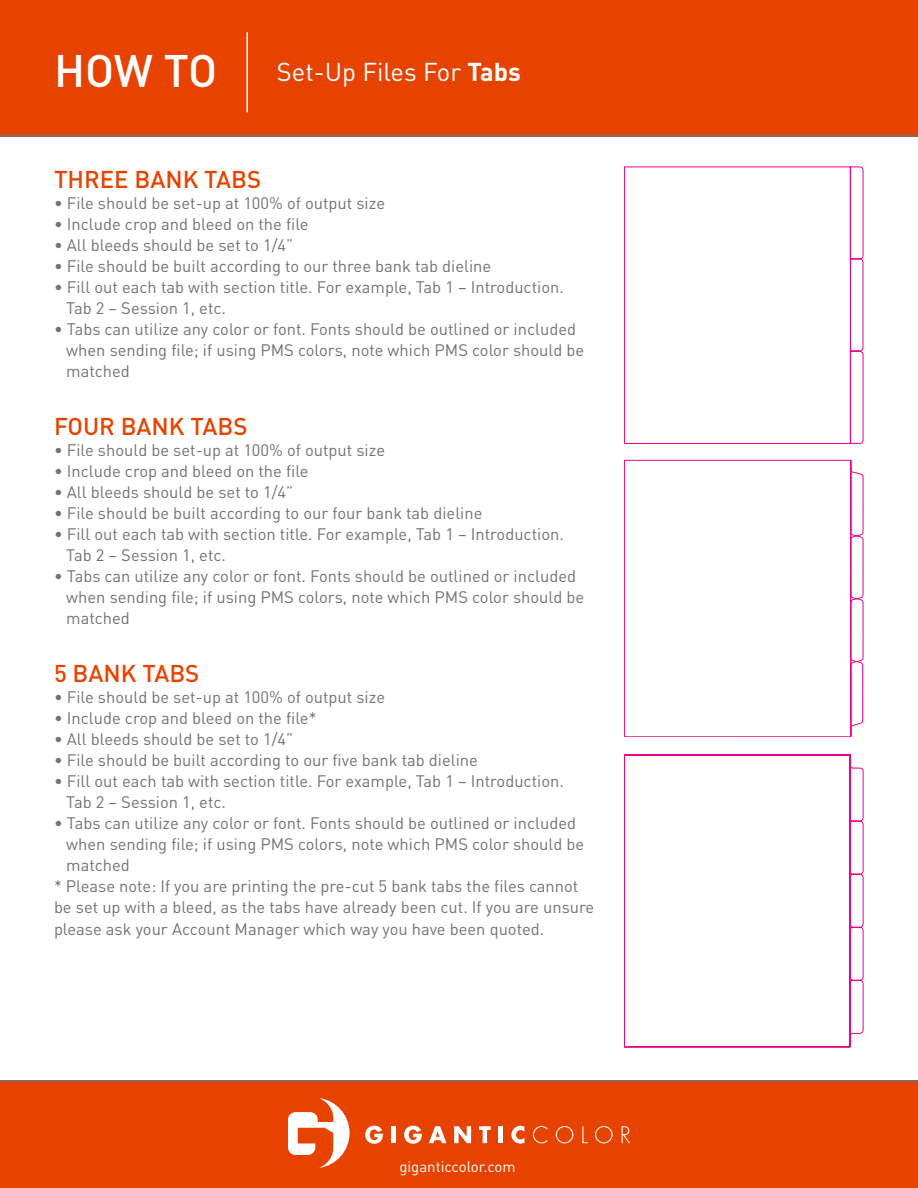
<style>
.page{position:relative;width:918px;height:1188px;background:#fff}
.page>*{position:absolute;margin:0;border:0;box-sizing:border-box;transform-origin:0 0}
.t1{font:500 45px "DIN";color:#fff}
.t2{font:25.5px "DIN";color:#fff}
.t3{font:500 24px "DIN";color:#e74300}
.t4{font:16.5px/21.6px "DIN";color:#717371}
.t5{font:15px "DIN";color:#fff}
.s1{font-weight:700}
</style>
<div class="page">
<div style="left:0;top:0;width:918px;height:136px;background:#e74300"></div>
<div style="left:0;top:1080px;width:918px;height:108px;background:#e74300"></div>
<hr style="left:0;top:135px;width:918px;height:2px;background:#717371">
<hr style="left:0;top:1080px;width:918px;height:2px;background:#717371">
<svg style="left:365px;top:1126px;width:18px;height:18px"></svg>
<div style="left:391px;top:1126px;width:5px;height:17px;background:#fff"></div>
<svg style="left:404px;top:1126px;width:18px;height:18px"></svg>
<svg style="left:429px;top:1126px;width:17px;height:17px"></svg>
<svg style="left:454px;top:1126px;width:17px;height:17px"></svg>
<svg style="left:479px;top:1126px;width:12px;height:17px"></svg>
<hr style="left:499px;top:1126px;width:4px;height:17px;background:#fff">
<svg style="left:511px;top:1126px;width:13px;height:18px"></svg>
<svg style="left:533px;top:1126px;width:14px;height:17px"></svg>
<svg style="left:556px;top:1126px;width:17px;height:17px"></svg>
<svg style="left:582px;top:1126px;width:6px;height:17px"></svg>
<svg style="left:595px;top:1126px;width:18px;height:17px"></svg>
<svg style="left:622px;top:1126px;width:8px;height:17px"></svg>
<svg style="left:288px;top:1098px;width:62px;height:70px"></svg>
<hr style="left:247px;top:32px;width:1px;height:80px;background:#fff">
<svg style="left:624px;top:167px;width:239px;height:277px"></svg>
<svg style="left:851px;top:460px;width:12px;height:277px"></svg>
<svg style="left:624px;top:460px;width:227px;height:277px"></svg>
<svg style="left:624px;top:755px;width:239px;height:292px"></svg>
<p class="t1" style="left:54px;top:41px;width:165px">HOW TO</p>
<p class="t2" style="left:277px;top:55px;width:246px">Set-Up Files For <span class="s1">Tabs</span></p>
<p class="t3" style="left:54px;top:163px;width:209px">THREE BANK TABS</p>
<p class="t4" style="left:54px;top:191px;width:333px">• File should be set-up at 100% of output size</p>
<p class="t4" style="left:54px;top:212px;width:256px">• Include crop and bleed on the file</p>
<p class="t4" style="left:54px;top:233px;width:241px">• All bleeds should be set to 1/4”</p>
<p class="t4" style="left:54px;top:254px;width:439px">• File should be built according to our three bank tab dieline</p>
<p class="t4" style="left:54px;top:275px;width:511px">• Fill out each tab with section title. For example, Tab 1 – Introduction.</p>
<p class="t4" style="left:66px;top:296px;width:161px">Tab 2 – Session 1, etc.</p>
<p class="t4" style="left:54px;top:317px;width:524px">• Tabs can utilize any color or font. Fonts should be outlined or included</p>
<p class="t4" style="left:66px;top:338px;width:519px">when sending file; if using PMS colors, note which PMS color should be matched</p>
<p class="t3" style="left:54px;top:410px;width:195px">FOUR BANK TABS</p>
<p class="t4" style="left:54px;top:438px;width:333px">• File should be set-up at 100% of output size</p>
<p class="t4" style="left:54px;top:459px;width:256px">• Include crop and bleed on the file</p>
<p class="t4" style="left:54px;top:480px;width:241px">• All bleeds should be set to 1/4”</p>
<p class="t4" style="left:54px;top:501px;width:430px">• File should be built according to our four bank tab dieline</p>
<p class="t4" style="left:54px;top:522px;width:511px">• Fill out each tab with section title. For example, Tab 1 – Introduction.</p>
<p class="t4" style="left:66px;top:543px;width:161px">Tab 2 – Session 1, etc.</p>
<p class="t4" style="left:54px;top:564px;width:524px">• Tabs can utilize any color or font. Fonts should be outlined or included</p>
<p class="t4" style="left:66px;top:585px;width:519px">when sending file; if using PMS colors, note which PMS color should be matched</p>
<p class="t3" style="left:54px;top:658px;width:147px">5 BANK TABS</p>
<p class="t4" style="left:54px;top:686px;width:333px">• File should be set-up at 100% of output size</p>
<p class="t4" style="left:54px;top:707px;width:264px">• Include crop and bleed on the file*</p>
<p class="t4" style="left:54px;top:728px;width:241px">• All bleeds should be set to 1/4”</p>
<p class="t4" style="left:54px;top:749px;width:425px">• File should be built according to our five bank tab dieline</p>
<p class="t4" style="left:54px;top:770px;width:511px">• Fill out each tab with section title. For example, Tab 1 – Introduction.</p>
<p class="t4" style="left:66px;top:791px;width:161px">Tab 2 – Session 1, etc.</p>
<p class="t4" style="left:66px;top:812px;width:519px;line-height:21px;text-indent:-12px">• Tabs can utilize any color or font. Fonts should be outlined or included when sending file; if using PMS colors, note which PMS color should be matched</p>
<p class="t4" style="left:54px;top:875px;width:542px">* Please note: If you are printing the pre-cut 5 bank tabs the files cannot be set up with a bleed, as the tabs have already been cut. If you are unsure please ask your Account Manager which way you have been quoted.</p>
<p class="t5" style="left:399px;top:1157px;width:118px">giganticcolor.com</p>
</div>
